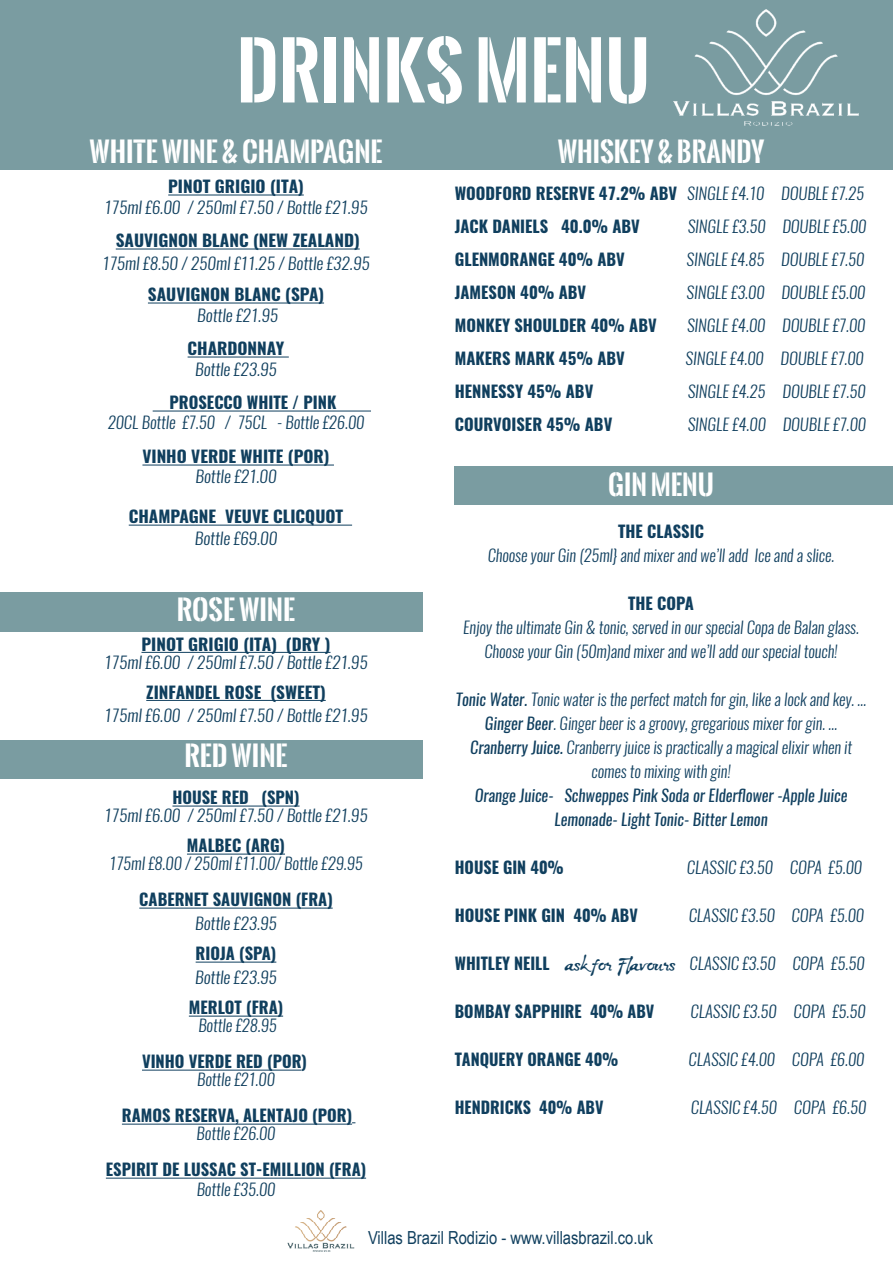
<style>
.page{position:relative;width:893px;height:1263px;background:#fff}
.page>*{position:absolute;margin:0;border:0;box-sizing:border-box;transform-origin:0 0}
.t1{font:700 75px "Oswald Stencil";color:#fff}
.t2{font:700 27px "Oswald Stencil";color:#fff;scale:1.04 1}
.t3{font:700 27px "Oswald Stencil";color:#fff}
.t4{font:18px "Arial Narrow";color:#103f5e}
.t5{font:italic 300 16.5px "Oswald";color:#103f5e}
.t6{font:700 16.5px "Oswald";color:#103f5e}
.t7{font:italic 300 16.5px/24px "Oswald";color:#103f5f;text-align:center}
.t8{font:italic 300 16.5px "Oswald";color:#103f5e;scale:1.04 1}
.t9{font:700 16.5px "Oswald";color:#103f5e;scale:1.04 1}
.t10{font:italic 16.5px "Oswald";color:#103f5f}
.t11{font:700 16.5px "Oswald";color:#103f5f}
.s1{font-weight:300;font-style:italic}
.s2{font-weight:400}
.s3{font-weight:700;font-style:normal}
.s4{font-family:"Stya";font-weight:400;font-style:normal}
</style>
<div class="page">
<div style="left:0;top:0;width:893px;height:150px;background:#7a9ca1"></div>
<img style="left:287px;top:1211px;width:68px;height:40px">
<div style="left:0;top:592px;width:422px;height:39px;background:#7a9ca1"></div>
<img style="left:673px;top:10px;width:185px;height:115px">
<div style="left:0;top:131px;width:893px;height:38px;background:#7a9ca1"></div>
<div style="left:0;top:740px;width:422px;height:38px;background:#7a9ca1"></div>
<div style="left:455px;top:467px;width:438px;height:38px;background:#7a9ca1"></div>
<hr style="left:168px;top:195px;width:136px;height:1px;background:#103f5e">
<hr style="left:116px;top:249px;width:244px;height:1px;background:#103f5e">
<hr style="left:148px;top:303px;width:176px;height:1px;background:#103f5e">
<hr style="left:188px;top:357px;width:101px;height:1px;background:#103f5e">
<hr style="left:153px;top:411px;width:218px;height:1px;background:#103f5e">
<hr style="left:142px;top:465px;width:192px;height:1px;background:#103f5e">
<hr style="left:129px;top:525px;width:223px;height:1px;background:#103f5e">
<hr style="left:141px;top:652px;width:189px;height:1px;background:#103f5e">
<hr style="left:146px;top:700px;width:180px;height:1px;background:#103f5e">
<hr style="left:172px;top:806px;width:128px;height:1px;background:#103f5e">
<hr style="left:187px;top:854px;width:98px;height:1px;background:#103f5e">
<hr style="left:139px;top:908px;width:194px;height:1px;background:#103f5e">
<hr style="left:196px;top:962px;width:80px;height:1px;background:#103f5e">
<hr style="left:189px;top:1016px;width:94px;height:1px;background:#103f5e">
<hr style="left:142px;top:1070px;width:160px;height:1px;background:#103f5e">
<hr style="left:122px;top:1124px;width:230px;height:1px;background:#103f5e">
<hr style="left:106px;top:1178px;width:260px;height:1px;background:#103f5e">
<p class="t1" style="left:237px;top:16px;width:415px">DRINKS MENU</p>
<p class="t3" style="left:558px;top:132px;width:208px">WHISKEY &amp; BRANDY</p>
<p class="t6" style="left:455px;top:181px;width:411px">WOODFORD RESERVE 47.2% ABV <span class="s1">SINGLE £4.10 DOUBLE £7.25</span></p>
<p class="t6" style="left:455px;top:214px;width:187px">JACK DANIELS 40.0% ABV</p>
<p class="t5" style="left:688px;top:215px;width:180px">SINGLE £3.50 DOUBLE £5.00</p>
<p class="t6" style="left:455px;top:247px;width:172px">GLENMORANGE 40% ABV</p>
<p class="t5" style="left:686px;top:248px;width:179px">SINGLE £4.85 DOUBLE £7.50</p>
<p class="t6" style="left:455px;top:280px;width:133px">JAMESON 40% ABV</p>
<p class="t5" style="left:687px;top:281px;width:180px">SINGLE £3.00 DOUBLE £5.00</p>
<p class="t6" style="left:455px;top:313px;width:203px">MONKEY SHOULDER 40% ABV</p>
<p class="t5" style="left:687px;top:314px;width:180px">SINGLE £4.00 DOUBLE £7.00</p>
<p class="t6" style="left:455px;top:346px;width:172px">MAKERS MARK 45% ABV</p>
<p class="t5" style="left:685px;top:347px;width:180px">SINGLE £4.00 DOUBLE £7.00</p>
<p class="t6" style="left:455px;top:379px;width:140px">HENNESSY 45% ABV</p>
<p class="t5" style="left:688px;top:380px;width:179px">SINGLE £4.25 DOUBLE £7.50</p>
<p class="t6" style="left:455px;top:412px;width:159px">COURVOISER 45% ABV</p>
<p class="t5" style="left:688px;top:413px;width:180px">SINGLE £4.00 DOUBLE £7.00</p>
<p class="t2" style="left:89px;top:132px;width:283px">WHITE WINE &amp; CHAMPAGNE</p>
<p class="t9" style="left:168px;top:175px;width:132px">PINOT GRIGIO (ITA)</p>
<p class="t8" style="left:104px;top:196px;width:255px">175ml £6.00 / 250ml £7.50 / Bottle £21.95</p>
<p class="t9" style="left:116px;top:229px;width:236px">SAUVIGNON BLANC (NEW ZEALAND)</p>
<p class="t8" style="left:102px;top:252px;width:259px">175ml £8.50 / 250ml £11.25 / Bottle £32.95</p>
<p class="t9" style="left:148px;top:283px;width:171px">SAUVIGNON BLANC (SPA)</p>
<p class="t8" style="left:197px;top:304px;width:79px">Bottle £21.95</p>
<p class="t9" style="left:188px;top:337px;width:95px">CHARDONNAY</p>
<p class="t8" style="left:195px;top:358px;width:80px">Bottle £23.95</p>
<p class="t6" style="left:170px;top:391px;width:168px">PROSECCO WHITE / PINK</p>
<p class="t5" style="left:108px;top:411px;width:258px">20CL Bottle £7.50 / 75CL - Bottle £26.00</p>
<p class="t9" style="left:142px;top:445px;width:181px">VINHO VERDE WHITE (POR)</p>
<p class="t8" style="left:195px;top:465px;width:80px">Bottle £21.00</p>
<p class="t9" style="left:129px;top:505px;width:208px">CHAMPAGNE VEUVE CLICQUOT</p>
<p class="t8" style="left:195px;top:527px;width:81px">Bottle £69.00</p>
<p class="t3" style="left:608px;top:465px;width:107px">GIN MENU</p>
<p class="t11" style="left:618px;top:520px;width:87px">THE CLASSIC</p>
<p class="t7" style="left:488px;top:543px;width:348px">Choose your Gin (25ml} and mixer and we’ll add Ice and a slice.</p>
<p class="t11" style="left:628px;top:592px;width:67px">THE COPA</p>
<p class="t7" style="left:463px;top:615px;width:397px">Enjoy the ultimate Gin &amp; tonic, served in our special Copa de Balan glass.</p>
<p class="t7" style="left:485px;top:639px;width:354px">Choose your Gin (50m)and mixer and we’ll add our special touch!</p>
<p class="t7" style="left:456px;top:687px;width:412px"><span class="s2">Tonic Water.</span> Tonic water is the perfect match for gin, like a lock and key. ...</p>
<p class="t7" style="left:485px;top:711px;width:354px"><span class="s2">Ginger Beer</span>. Ginger beer is a groovy, gregarious mixer for gin. ...</p>
<p class="t7" style="left:470px;top:735px;width:383px"><span class="s2">Cranberry Juice.</span> Cranberry juice is practically a magical elixir when it comes to mixing with gin!</p>
<p class="t10" style="left:475px;top:784px;width:374px">Orange Juice- Schweppes Pink Soda or Elderflower -Apple Juice</p>
<p class="t10" style="left:554px;top:808px;width:215px">Lemonade- Light Tonic- Bitter Lemon</p>
<p class="t6" style="left:455px;top:856px;width:111px">HOUSE GIN 40%</p>
<p class="t5" style="left:687px;top:856px;width:177px">CLASSIC £3.50 COPA £5.00</p>
<p class="t6" style="left:455px;top:904px;width:184px">HOUSE PINK GIN 40% ABV</p>
<p class="t5" style="left:689px;top:904px;width:177px">CLASSIC £3.50 COPA £5.00</p>
<p class="t5" style="left:455px;top:952px;width:411px"><span class="s3">WHITLEY NEILL</span> <span class="s4">ask for Flavours</span> CLASSIC £3.50 COPA £5.50</p>
<p class="t6" style="left:455px;top:1000px;width:201px">BOMBAY SAPPHIRE 40% ABV</p>
<p class="t5" style="left:690px;top:1000px;width:177px">CLASSIC £3.50 COPA £5.50</p>
<p class="t6" style="left:455px;top:1048px;width:165px">TANQUERY ORANGE 40%</p>
<p class="t5" style="left:689px;top:1048px;width:177px">CLASSIC £4.00 COPA £6.00</p>
<p class="t11" style="left:455px;top:1096px;width:150px">HENDRICKS 40% ABV</p>
<p class="t5" style="left:691px;top:1096px;width:177px">CLASSIC £4.50 COPA £6.50</p>
<p class="t2" style="left:177px;top:589px;width:115px">ROSE WINE</p>
<p class="t9" style="left:141px;top:632px;width:183px">PINOT GRIGIO (ITA) (DRY )</p>
<p class="t8" style="left:104px;top:651px;width:255px">175ml £6.00 / 250ml £7.50 / Bottle £21.95</p>
<p class="t9" style="left:146px;top:680px;width:174px">ZINFANDEL ROSE (SWEET)</p>
<p class="t8" style="left:104px;top:704px;width:255px">175ml £6.00 / 250ml £7.50 / Bottle £21.95</p>
<p class="t2" style="left:184px;top:735px;width:101px">RED WINE</p>
<p class="t6" style="left:172px;top:786px;width:129px">HOUSE RED (SPN)</p>
<p class="t8" style="left:104px;top:804px;width:255px">175ml £6.00 / 250ml £7.50 / Bottle £21.95</p>
<p class="t6" style="left:187px;top:834px;width:100px">MALBEC (ARG)</p>
<p class="t5" style="left:109px;top:852px;width:255px">175ml £8.00 / 250ml £11.00/ Bottle £29.95</p>
<p class="t6" style="left:139px;top:888px;width:195px">CABERNET SAUVIGNON (FRA)</p>
<p class="t8" style="left:195px;top:912px;width:80px">Bottle £23.95</p>
<p class="t6" style="left:196px;top:942px;width:82px">RIOJA (SPA)</p>
<p class="t8" style="left:195px;top:966px;width:80px">Bottle £23.95</p>
<p class="t6" style="left:189px;top:996px;width:96px">MERLOT (FRA)</p>
<p class="t5" style="left:198px;top:1014px;width:80px">Bottle £28.95</p>
<p class="t6" style="left:142px;top:1050px;width:166px">VINHO VERDE RED (POR)</p>
<p class="t5" style="left:197px;top:1068px;width:79px">Bottle £21.00</p>
<p class="t6" style="left:122px;top:1104px;width:232px">RAMOS RESERVA, ALENTAJO (POR)</p>
<p class="t5" style="left:197px;top:1122px;width:80px">Bottle £26.00</p>
<p class="t6" style="left:106px;top:1158px;width:262px">ESPIRIT DE LUSSAC ST-EMILLION (FRA)</p>
<p class="t5" style="left:197px;top:1178px;width:80px">Bottle £35.00</p>
<p class="t4" style="left:368px;top:1225px;width:287px">Villas Brazil Rodizio - www.villasbrazil.co.uk</p>
</div>
